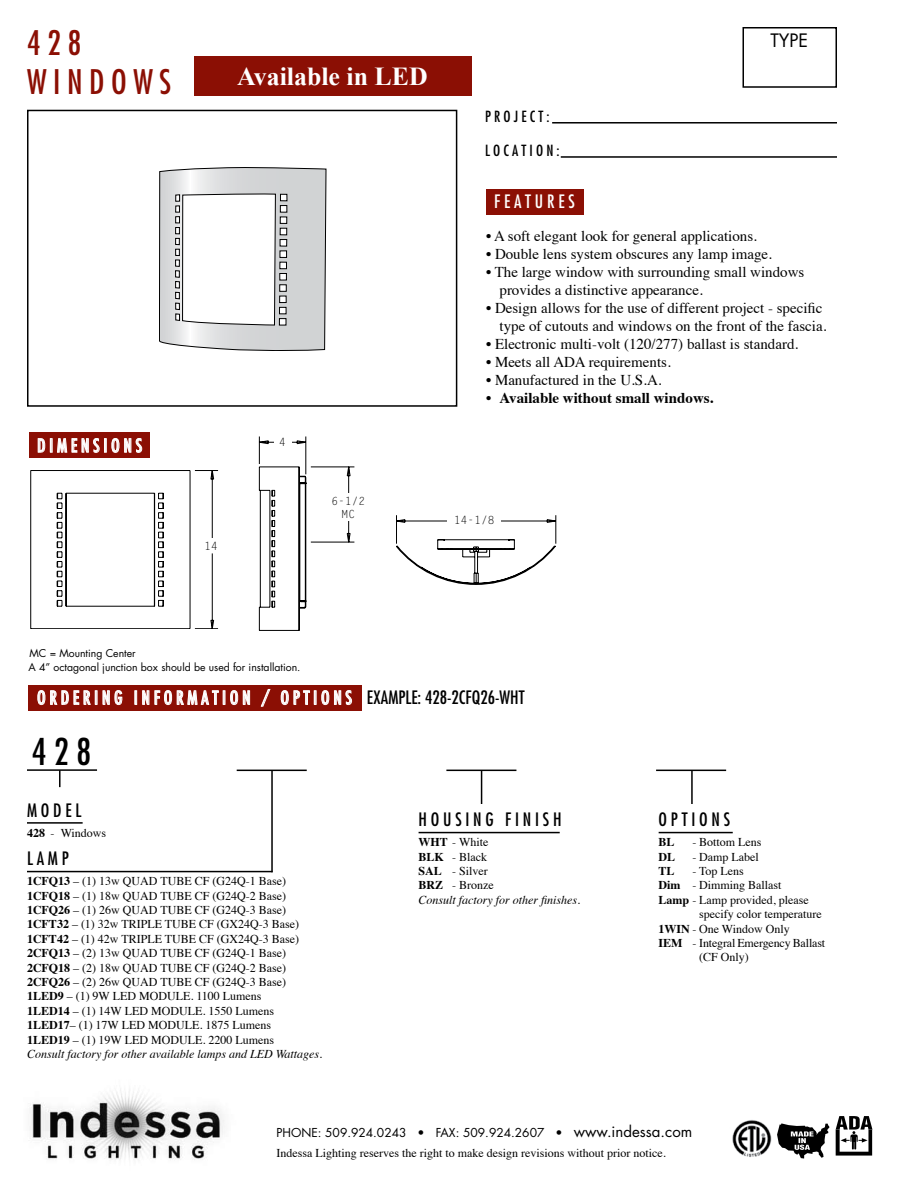
<style>
.page{position:relative;width:918px;height:1188px;background:#fff}
.page>*{position:absolute;margin:0;border:0;box-sizing:border-box;transform-origin:0 0}
.t1{font:condensed 36px "Futura Std";color:#000}
.t2{font:condensed 33px/39.6px "Futura Std";letter-spacing:.2em;color:#8b0f04}
.t3{font:700 25.8px "Times New Roman";color:#fff}
.t4{font:condensed 18px "Futura Std";letter-spacing:.21em;color:#fff}
.t5{font:condensed 18px "Futura Std";letter-spacing:.21em;color:#000}
.t6{font:18px "Futura Std";color:#000}
.t7{font:15px/18px "Times";color:#000}
.t8{font:700 15px "Times";color:#000}
.t9{font:condensed 15px "Futura Std";letter-spacing:.21em;color:#000}
.t10{font:12px/14.4px "Times";color:#000}
.t11{font:italic 12px/14.4px "Times";color:#000}
.t12{font:12px "Futura Std";color:#000}
.t13{font:700 12px "Times";color:#000}
.t14{font:11.25px/12px "Letter Gothic Std";color:#000;text-align:center}
.t15{font:10.5px/13.8px "Futura Std";color:#000}
.s1{font-weight:400}
.s2{color:#000}
.s3{font-weight:700}
.s4{font-style:italic}
.s5{font-weight:700;font-style:normal}
.s6{font-style:normal}
.s7{font-size:15px}
</style>
<div class="page">
<div style="left:742px;top:27px;width:95px;height:61px;border:2px solid #000"></div>
<div style="left:27px;top:110px;width:430px;height:297px;border:2px solid #000"></div>
<hr style="left:552px;top:122px;width:285px;height:2px;background:#000">
<hr style="left:561px;top:156px;width:276px;height:2px;background:#000">
<div style="left:486px;top:189px;width:97px;height:25px;background:#8b0f04"></div>
<div style="left:29px;top:685px;width:333px;height:25px;background:#8b0f04"></div>
<svg style="left:37px;top:690px;width:60px;height:15px"></svg>
<svg style="left:103px;top:690px;width:20px;height:15px"></svg>
<svg style="left:135px;top:690px;width:115px;height:15px"></svg>
<svg style="left:261px;top:689px;width:9px;height:18px"></svg>
<svg style="left:281px;top:690px;width:71px;height:15px"></svg>
<hr style="left:27px;top:769px;width:70px;height:2px;background:#000">
<hr style="left:27px;top:822px;width:56px;height:2px;background:#000">
<hr style="left:27px;top:871px;width:246px;height:1px;background:#000">
<hr style="left:237px;top:770px;width:70px;height:1px;background:#000">
<hr style="left:446px;top:770px;width:70px;height:1px;background:#000">
<hr style="left:656px;top:770px;width:70px;height:1px;background:#000">
<svg style="left:59px;top:770px;width:2px;height:17px"></svg>
<hr style="left:271px;top:770px;width:2px;height:102px;background:#000">
<hr style="left:419px;top:832px;width:141px;height:1px;background:#000">
<hr style="left:481px;top:770px;width:1px;height:34px;background:#000">
<hr style="left:659px;top:832px;width:74px;height:1px;background:#000">
<hr style="left:691px;top:770px;width:2px;height:34px;background:#000">
<svg style="left:159px;top:167px;width:167px;height:184px"></svg>
<div style="left:279px;top:273px;width:8px;height:8px;border:1px solid #000"></div>
<div style="left:280px;top:262px;width:7px;height:7px;background:#fff"></div>
<div style="left:279px;top:262px;width:8px;height:7px;border:1px solid #000"></div>
<div style="left:280px;top:251px;width:7px;height:6px;background:#fff"></div>
<div style="left:280px;top:250px;width:7px;height:8px;border:1px solid #000"></div>
<div style="left:280px;top:240px;width:7px;height:6px;background:#fff"></div>
<div style="left:280px;top:239px;width:7px;height:8px;border:1px solid #000"></div>
<div style="left:280px;top:228px;width:7px;height:7px;background:#fff"></div>
<div style="left:280px;top:228px;width:7px;height:7px;border:1px solid #000"></div>
<div style="left:280px;top:217px;width:7px;height:6px;background:#fff"></div>
<div style="left:280px;top:216px;width:7px;height:8px;border:1px solid #000"></div>
<div style="left:280px;top:206px;width:7px;height:6px;background:#fff"></div>
<div style="left:280px;top:205px;width:7px;height:8px;border:1px solid #000"></div>
<div style="left:280px;top:194px;width:7px;height:7px;background:#fff"></div>
<div style="left:280px;top:194px;width:7px;height:7px;border:1px solid #000"></div>
<svg style="left:30px;top:432px;width:325px;height:199px"></svg>
<svg style="left:396px;top:515px;width:161px;height:70px"></svg>
<div style="left:274px;top:435px;width:17px;height:14px;background:#fff"></div>
<div style="left:202px;top:538px;width:18px;height:15px;background:#fff"></div>
<div style="left:331px;top:494px;width:35px;height:27px;background:#fff"></div>
<div style="left:448px;top:512px;width:53px;height:15px;background:#fff"></div>
<div style="left:320px;top:525px;width:18px;height:14px;background:#fff"></div>
<div style="left:195px;top:56px;width:277px;height:40px;background:#8b0f04"></div>
<img style="left:732px;top:1120px;width:40px;height:37px">
<svg style="left:777px;top:1123px;width:52px;height:35px"></svg>
<svg style="left:836px;top:1116px;width:36px;height:40px"></svg>
<img style="left:31px;top:1089px;width:193px;height:71px">
<h2 class="t2" style="left:27px;top:22px;width:146px">42 8<br>WINDOWS</h2>
<h3 class="t6" style="left:770px;top:29px;width:39px">TYPE</h3>
<p class="t9" style="left:485px;top:107px;width:66px">PROJECT:</p>
<p class="t9" style="left:485px;top:142px;width:76px">LOCATION:</p>
<h3 class="t4" style="left:494px;top:191px;width:82px">FEATURES</h3>
<h3 class="t3" style="left:237px;top:58px;width:192px">Available in LED</h3>
<h3 class="t4" style="left:37px;top:435px;width:107px">DIMENSIONS</h3>
<p class="t14" style="left:205px;top:540px;width:15px">14</p>
<p class="t14" style="left:279px;top:437px;width:8px">4</p>
<p class="t14" style="left:332px;top:496px;width:35px">6-1/2<br>MC</p>
<p class="t15" style="left:29px;top:646px;width:273px">MC = Mounting Center<br>A 4” octagonal junction box should be used for installation.</p>
<p class="t7" style="left:486px;top:226px;width:273px">• A soft elegant look for general applications.</p>
<p class="t7" style="left:486px;top:244px;width:288px">• Double lens system obscures any lamp image.</p>
<p class="t7" style="left:500px;top:262px;width:306px;text-indent:-14px">• The large window with surrounding small windows provides a distinctive appearance.</p>
<p class="t7" style="left:486px;top:298px;width:342px;text-align:right">• Design allows for the use of different project - specific type of cutouts and windows on the front of the fascia.</p>
<p class="t7" style="left:486px;top:334px;width:314px">• Electronic multi-volt (120/277) ballast is standard.</p>
<p class="t7" style="left:486px;top:352px;width:186px">• Meets all ADA requirements.</p>
<p class="t7" style="left:486px;top:370px;width:177px">• Manufactured in the U.S.A.</p>
<p class="t8" style="left:486px;top:383px;width:229px"><span class="s1">•</span> Available without small windows.</p>
<p class="t14" style="left:454px;top:514px;width:42px">14-1/8</p>
<h3 class="t4" style="left:37px;top:687px;width:489px">ORDERING INFORMATION / OPTIONS <span class="s2">EXAMPLE: 428-2CFQ26-WHT</span></h3>
<h1 class="t1" style="left:32px;top:730px;width:61px">42 8</h1>
<h3 class="t5" style="left:27px;top:799px;width:56px">MODEL</h3>
<p class="t10" style="left:27px;top:824px;width:81px"><span class="s3">428</span> - Windows</p>
<h3 class="t5" style="left:27px;top:848px;width:43px">LAMP</h3>
<p class="t10" style="left:27px;top:873px;width:297px"><span class="s3">1CFQ13</span> – (1) 13w QUAD TUBE CF (G24Q-1 Base)<br><span class="s3">1CFQ18</span> – (1) 18w QUAD TUBE CF (G24Q-2 Base)<br><span class="s3">1CFQ26</span> – (1) 26w QUAD TUBE CF (G24Q-3 Base)<br><span class="s3">1CFT32</span> – (1) 32w TRIPLE TUBE CF (GX24Q-3 Base)<br><span class="s3">1CFT42</span> – (1) 42w TRIPLE TUBE CF (GX24Q-3 Base)<br><span class="s3">2CFQ13</span> – (2) 13w QUAD TUBE CF (G24Q-1 Base)<br><span class="s3">2CFQ18</span> – (2) 18w QUAD TUBE CF (G24Q-2 Base)<br><span class="s3">2CFQ26</span> – (2) 26w QUAD TUBE CF (G24Q-3 Base)<br><span class="s3">1LED9</span> – (1) 9W LED MODULE. 1100 Lumens<br><span class="s3">1LED14</span> – (1) 14W LED MODULE. 1550 Lumens <span class="s3">1LED17</span>– (1) 17W LED MODULE. 1875 Lumens<br><span class="s3">1LED19</span> – (1) 19W LED MODULE. 2200 Lumens<br><span class="s4">Consult factory for other available lamps and LED Wattages.</span></p>
<h3 class="t5" style="left:419px;top:809px;width:144px">HOUSING FINISH</h3>
<p class="t11" style="left:419px;top:834px;width:163px"><span class="s5">WHT</span> <span class="s6">- White<br></span><span class="s5">BLK</span> <span class="s6">- Black<br></span><span class="s5">SAL</span> <span class="s6">- Silver<br></span><span class="s5">BRZ</span> <span class="s6">- Bronze<br></span>Consult factory for other finishes.</p>
<h3 class="t5" style="left:659px;top:809px;width:73px">OPTIONS</h3>
<p class="t13" style="left:659px;top:831px;width:18px">BL</p>
<p class="t10" style="left:692px;top:834px;width:71px">- Bottom Lens</p>
<p class="t13" style="left:659px;top:845px;width:18px">DL</p>
<p class="t10" style="left:692px;top:848px;width:68px">- Damp Label</p>
<p class="t13" style="left:659px;top:859px;width:18px">TL</p>
<p class="t10" style="left:692px;top:863px;width:53px">- Top Lens</p>
<p class="t10" style="left:659px;top:877px;width:124px"><span class="s3">Dim</span> - Dimming Ballast</p>
<p class="t10" style="left:659px;top:892px;width:152px"><span class="s3">Lamp</span> - Lamp provided, please</p>
<p class="t10" style="left:699px;top:906px;width:124px">specify color temperature</p>
<p class="t10" style="left:659px;top:920px;width:133px"><span class="s3">1WIN</span> - One Window Only</p>
<p class="t10" style="left:659px;top:935px;width:168px"><span class="s3">IEM</span> - Integral Emergency Ballast</p>
<p class="t10" style="left:699px;top:949px;width:51px">(CF Only)</p>
<p class="t12" style="left:276px;top:1124px;width:417px">PHONE: 509.924.0243 • FAX: 509.924.2607 • <span class="s7">www.indessa.com</span></p>
<p class="t10" style="left:276px;top:1145px;width:391px">Indessa Lighting reserves the right to make design revisions without prior notice.</p>
</div>
